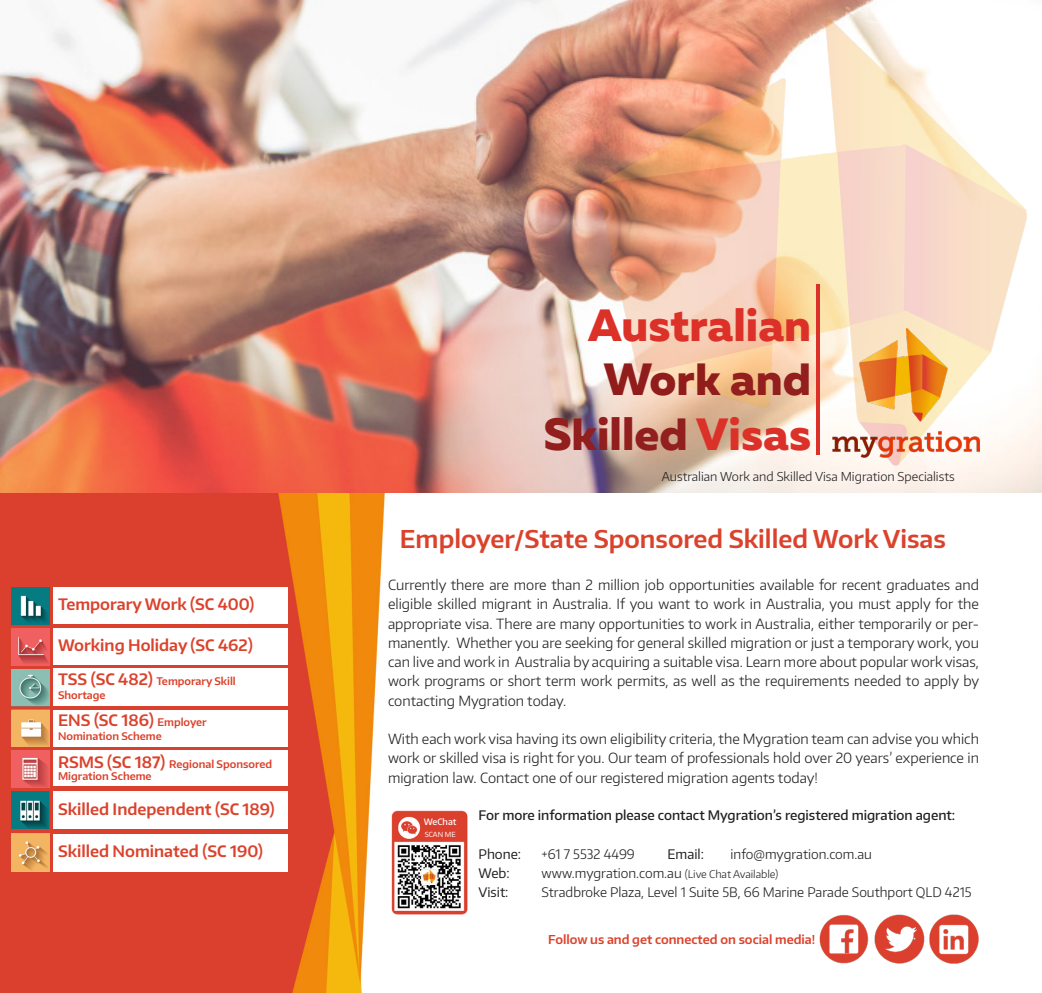
<style>
.page{position:relative;width:1042px;height:993px;background:#fff}
.page>*{position:absolute;margin:0;border:0;box-sizing:border-box;transform-origin:0 0}
.t1{font:44.98px "Muller Extra Bold DEMO";color:#921e1e}
.t2{font:44.98px "Muller Extra Bold DEMO";color:#db3128}
.t3{font:44.98px "Muller Extra Bold DEMO";color:#901d1c}
.t4{font:600 24.5px "Encode Sans Normal";color:#db422c}
.t5{font:600 15.75px "Encode Sans Normal";color:#db422c}
.t6{font:300 14px/19.2px "Encode Sans Normal";color:#231f20;text-align:justify}
.t7{font:300 13.12px "Encode Sans Normal";color:#231f20}
.t8{font:500 13.12px "Encode Sans Normal";color:#231f20}
.t9{font:13.12px "Encode Sans Normal";color:#231f20}
.t10{font:300 12.25px "Encode Sans Normal";color:#231f20}
.t11{font:600 12.25px "Encode Sans Normal";color:#db422c}
.t12{font:600 10.5px "Encode Sans Normal";color:#db422c}
.t13{font:500 8.75px "Encode Sans Normal";color:#fff}
.t14{font:7px "Encode Sans Normal";color:#fff}
.s1{font-size:15.75px}
.s2{font-size:10.5px}
.s3{color:#921e1e}
.s4{color:#db3128}
</style>
<div class="page">
<img style="left:0;top:0;width:877px;height:493px">
<img style="left:596px;top:20px;width:446px;height:473px">
<img style="left:831px;top:329px;width:148px;height:128px">
<hr style="left:816px;top:284px;width:3px;height:170px;background:#db3128">
<img style="left:0;top:493px;width:960px;height:499px">
<img style="left:819px;top:913px;width:50px;height:50px">
<img style="left:874px;top:913px;width:50px;height:50px">
<img style="left:929px;top:913px;width:50px;height:50px">
<img style="left:388px;top:806px;width:82px;height:110px">
<div style="left:53px;top:750px;width:235px;height:36px;background:#fff"></div>
<div style="left:53px;top:668px;width:235px;height:38px;background:#fff"></div>
<div style="left:53px;top:709px;width:235px;height:37px;background:#fff"></div>
<div style="left:53px;top:833px;width:235px;height:38px;background:#fff"></div>
<div style="left:53px;top:791px;width:235px;height:37px;background:#fff"></div>
<div style="left:53px;top:628px;width:235px;height:36px;background:#fff"></div>
<div style="left:53px;top:587px;width:235px;height:36px;background:#fff"></div>
<img style="left:12px;top:587px;width:38px;height:37px">
<img style="left:12px;top:628px;width:38px;height:37px">
<img style="left:12px;top:668px;width:38px;height:38px">
<img style="left:12px;top:750px;width:38px;height:37px">
<img style="left:12px;top:709px;width:38px;height:37px">
<img style="left:12px;top:791px;width:38px;height:37px">
<img style="left:12px;top:833px;width:38px;height:38px">
<p class="t5" style="left:58px;top:593px;width:198px">Temporary Work (SC 400)</p>
<p class="t5" style="left:58px;top:634px;width:196px">Working Holiday (SC 462)</p>
<p class="t12" style="left:58px;top:674px;width:179px"><span class="s1">TSS (SC 482)</span> Temporary Skill</p>
<p class="t12" style="left:58px;top:688px;width:49px">Shortage</p>
<p class="t5" style="left:58px;top:709px;width:150px">ENS (SC 186) <span class="s2">Employer</span></p>
<p class="t12" style="left:58px;top:729px;width:105px">Nomination Scheme</p>
<p class="t12" style="left:58px;top:756px;width:215px"><span class="s1">RSMS (SC 187)</span> Regional Sponsored</p>
<p class="t12" style="left:58px;top:769px;width:95px">Migration Scheme</p>
<p class="t5" style="left:58px;top:798px;width:218px">Skilled Independent (SC 189)</p>
<p class="t5" style="left:58px;top:840px;width:206px">Skilled Nominated (SC 190)</p>
<p class="t2" style="left:588px;top:297px;width:225px">Australian</p>
<p class="t3" style="left:603px;top:351px;width:209px">Work <span class="s3">and</span></p>
<p class="t1" style="left:543px;top:405px;width:269px">Skilled <span class="s4">Visas</span></p>
<p class="t10" style="left:662px;top:468px;width:294px">Australian Work and Skilled Visa Migration Specialists</p>
<p class="t4" style="left:400px;top:522px;width:547px">Employer/State Sponsored Skilled Work Visas</p>
<p class="t6" style="left:388px;top:574px;width:593px">Currently there are more than 2 million job opportunities available for recent graduates and eligible skilled migrant in Australia. If you want to work in Australia, you must apply for the appropriate visa. There are many opportunities to work in Australia, either temporarily or per&shy;manently. Whether you are seeking for general skilled migration or just a temporary work, you can live and work in Australia by acquiring a suitable visa. Learn more about popular work visas, work programs or short term work permits, as well as the requirements needed to apply by contacting Mygration today.</p>
<p class="t6" style="left:388px;top:728px;width:592px">With each work visa having its own eligibility criteria, the Mygration team can advise you which work or skilled visa is right for you. Our team of professionals hold over 20 years’ experience in migration law. Contact one of our registered migration agents today!</p>
<p class="t13" style="left:424px;top:816px;width:34px">WeChat</p>
<p class="t14" style="left:425px;top:829px;width:32px">SCAN ME</p>
<p class="t8" style="left:478px;top:806px;width:478px">For more information please contact Mygration’s registered migration agent:</p>
<p class="t9" style="left:478px;top:845px;width:44px">Phone:</p>
<p class="t7" style="left:541px;top:845px;width:95px">+61 7 5532 4499</p>
<p class="t9" style="left:667px;top:845px;width:38px">Email:</p>
<p class="t7" style="left:730px;top:845px;width:143px">info@mygration.com.au</p>
<p class="t9" style="left:478px;top:864px;width:33px">Web:</p>
<p class="t7" style="left:541px;top:864px;width:238px">www.mygration.com.au <span class="s2">(Live Chat Available)</span></p>
<p class="t9" style="left:478px;top:883px;width:31px">Visit:</p>
<p class="t7" style="left:541px;top:883px;width:431px">Stradbroke Plaza, Level 1 Suite 5B, 66 Marine Parade Southport QLD 4215</p>
<p class="t11" style="left:548px;top:930px;width:269px">Follow us and get connected on social media!</p>
</div>
